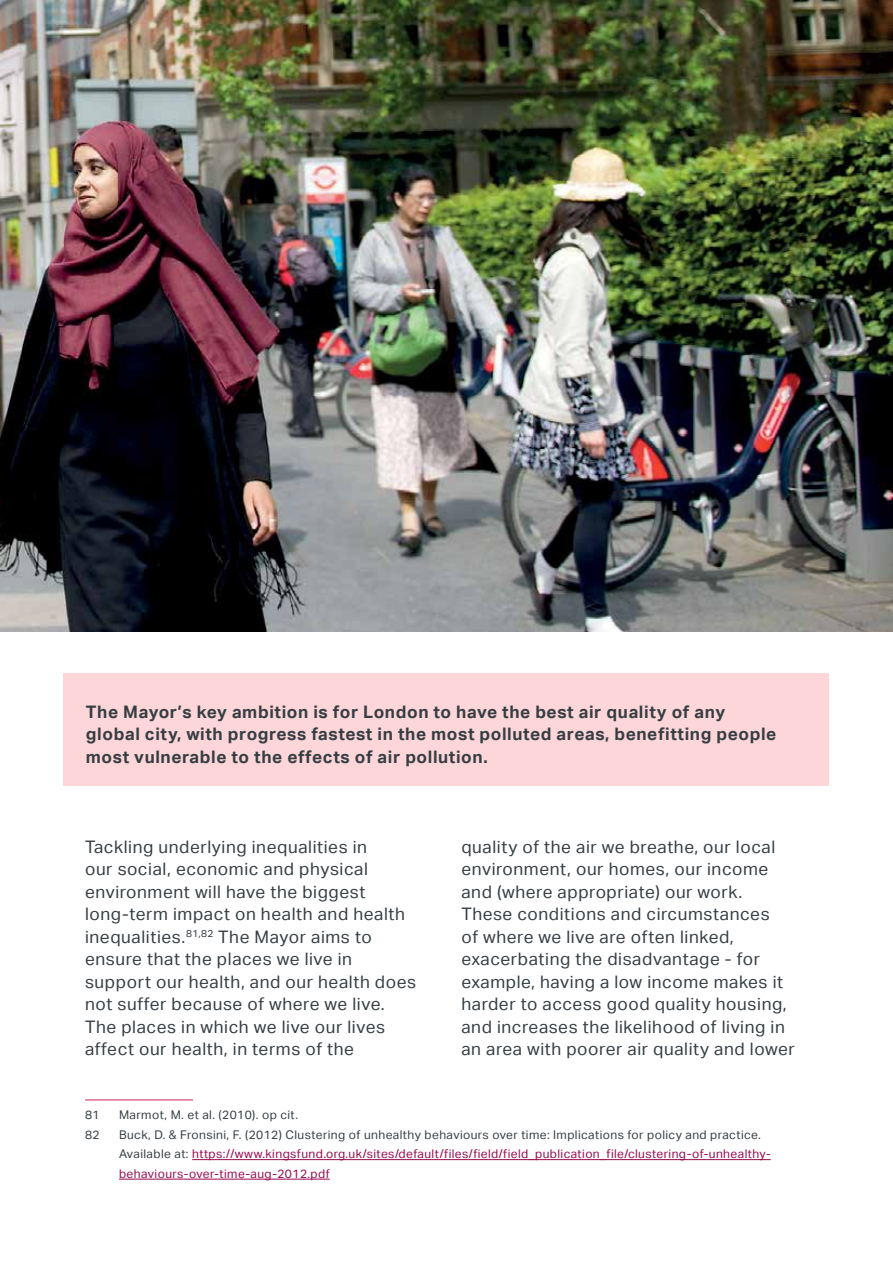
<style>
.page{position:relative;width:893px;height:1263px;background:#fff}
.page>*{position:absolute;margin:0;border:0;box-sizing:border-box;transform-origin:0 0}
.t1{font:17.25px/22.5px "Mcvrqq Aktiv Grotesk";letter-spacing:.035em;color:#363e43}
.t2{font:700 17.25px/22.5px "Cscwcg Aktiv Grotesk";letter-spacing:.035em;color:#363e43}
.t3{font:12px/19.5px "Mcvrqq Aktiv Grotesk";letter-spacing:.035em;color:#960b4f}
.t4{font:12px "Mcvrqq Aktiv Grotesk";letter-spacing:.035em;color:#363e43}
.s1{color:#363e43}
</style>
<div class="page">
<div style="left:63px;top:673px;width:766px;height:112px;background:#fcd6d8"></div>
<img style="left:0;top:0;width:893px;height:631px">
<hr style="left:85px;top:1099px;width:108px;height:1px;background:#cc215c">
<hr style="left:192px;top:1159px;width:579px;height:1px;background:#960b4f">
<hr style="left:119px;top:1179px;width:211px;height:1px;background:#960b4f">
<p class="t2" style="left:86px;top:700px;width:692px">The Mayor’s key ambition is for London to have the best air quality of any global city, with progress fastest in the most polluted areas, benefitting people most vulnerable to the effects of air pollution.</p>
<p class="t1" style="left:85px;top:835px;width:333px">Tackling underlying inequalities in<br>our social, economic and physical environment will have the biggest long-term impact on health and health inequalities.<sup>81,82</sup> The Mayor aims to ensure that the places we live in support our health, and our health does not suffer because of where we live.<br>The places in which we live our lives affect our health, in terms of the</p>
<p class="t1" style="left:461px;top:836px;width:335px">quality of the air we breathe, our local environment, our homes, our income and (where appropriate) our work.<br>These conditions and circumstances<br>of where we live are often linked, exacerbating the disadvantage - for example, having a low income makes it harder to access good quality housing, and increases the likelihood of living in an area with poorer air quality and lower</p>
<p class="t4" style="left:85px;top:1108px;width:16px">81</p>
<p class="t4" style="left:119px;top:1108px;width:180px">Marmot, M. et al. (2010). op cit.</p>
<p class="t4" style="left:85px;top:1128px;width:16px">82</p>
<p class="t3" style="left:119px;top:1125px;width:653px"><span class="s1">Buck, D. &amp; Fronsini, F. (2012) Clustering of unhealthy behaviours over time: Implications for policy and practice.<br>Available at:</span> https://www.kingsfund.org.uk/sites/default/files/field/field_publication_file/clustering-of-unhealthy&shy;behaviours-over-time-aug-2012.pdf</p>
</div>
